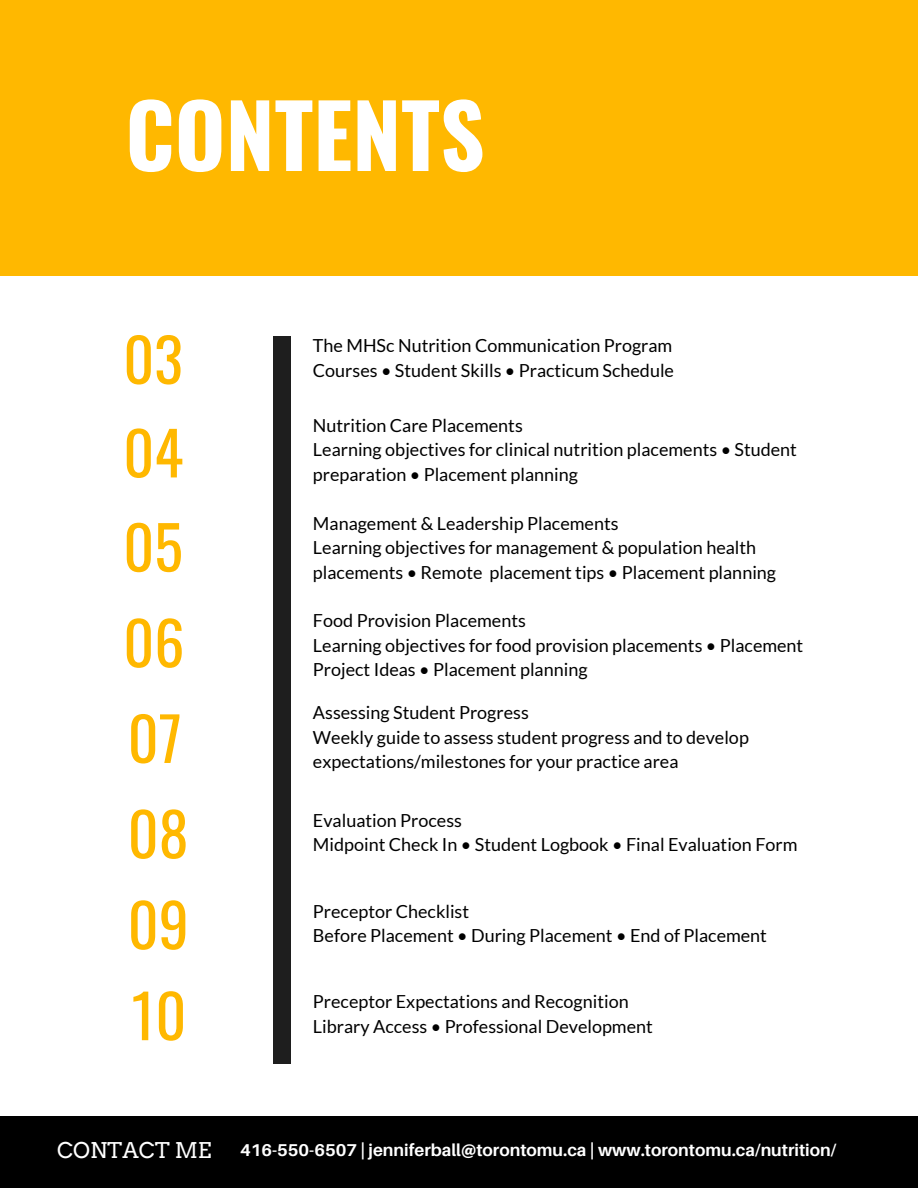
<style>
.page{position:relative;width:918px;height:1188px;background:#fff}
.page>*{position:absolute;margin:0;border:0;box-sizing:border-box;transform-origin:0 0}
.t1{font:700 87.15px "Oswald";color:#fff}
.t2{font:60px/94.8px "Oswald";color:#ffb800;text-align:justify}
.t3{font:21.75px "Arvo";color:#fff}
.t4{font:18px/24.8px "Lato";color:#000}
.t5{font:700 17.1px "Aileron";color:#fff}
</style>
<div class="page">
<div style="left:0;top:0;width:918px;height:276px;background:#ffb800"></div>
<div style="left:273px;top:336px;width:17px;height:728px;background:#1e1e1e"></div>
<div style="left:0;top:1116px;width:918px;height:72px;background:#000"></div>
<h1 class="t1" style="left:125px;top:67px;width:361px">CONTENTS</h1>
<h2 class="t2" style="left:123px;top:309px;width:63px">03<br>04<br>05<br>06<br>07</h2>
<p class="t4" style="left:313px;top:333px;width:363px">The MHSc Nutrition Communication Program<br>Courses • Student Skills • Practicum Schedule</p>
<p class="t4" style="left:313px;top:412px;width:486px">Nutrition Care Placements<br>Learning objectives for clinical nutrition placements • Student preparation • Placement planning</p>
<p class="t4" style="left:313px;top:510px;width:465px">Management &amp; Leadership Placements<br>Learning objectives for management &amp; population health placements • Remote placement tips • Placement planning</p>
<p class="t4" style="left:313px;top:608px;width:492px">Food Provision Placements<br>Learning objectives for food provision placements • Placement<br>Project Ideas • Placement planning</p>
<p class="t4" style="left:313px;top:700px;width:437px">Assessing Student Progress<br>Weekly guide to assess student progress and to develop expectations/milestones for your practice area</p>
<h2 class="t2" style="left:128px;top:784px;width:62px">08</h2>
<p class="t4" style="left:313px;top:807px;width:486px">Evaluation Process<br>Midpoint Check In • Student Logbook • Final Evaluation Form</p>
<h2 class="t2" style="left:128px;top:877px;width:63px;line-height:90.9px">09<br>10</h2>
<p class="t4" style="left:313px;top:898px;width:456px">Preceptor Checklist<br>Before Placement • During Placement • End of Placement</p>
<p class="t4" style="left:313px;top:989px;width:341px">Preceptor Expectations and Recognition<br>Library Access • Professional Development</p>
<p class="t3" style="left:57px;top:1138px;width:156px">CONTACT ME</p>
<p class="t5" style="left:240px;top:1139px;width:598px">416-550-6507 | jenniferball@torontomu.ca | www.torontomu.ca/nutrition/</p>
</div>
